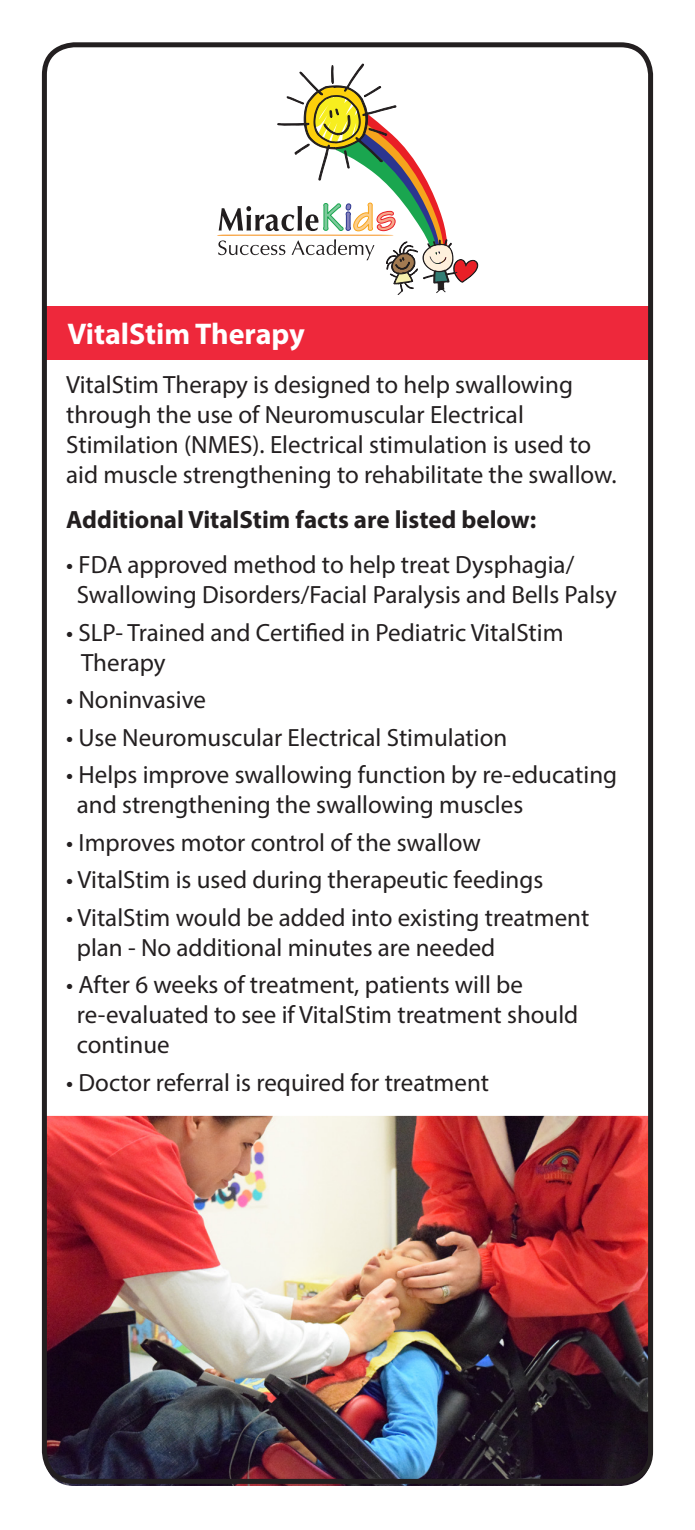
<style>
.page{position:relative;width:695px;height:1530px;background:#fff}
.page>*{position:absolute;margin:0;border:0;box-sizing:border-box;transform-origin:0 0}
.t1{font:700 30px "Myriad Pro";color:#fff}
.t2{font:25px/30px "Myriad Pro";color:#231f20}
.t3{font:700 25px "Myriad Pro";color:#231f20}
</style>
<div class="page">
<div style="left:44px;top:306px;width:609px;height:54px;background:#ee283b"></div>
<svg style="left:217px;top:64px;width:261px;height:231px"></svg>
<img style="left:48px;top:1116px;width:602px;height:370px">
<div style="left:42px;top:42px;width:611px;height:1442px;border:5px solid #231f20;border-radius:30px"></div>
<p class="t1" style="left:68px;top:314px;width:239px">VitalStim Therapy</p>
<p class="t2" style="left:66px;top:369px;width:508px">VitalStim Therapy is designed to help swallowing through the use of Neuromuscular Electrical</p>
<p class="t2" style="left:66px;top:429px;width:552px">Stimilation (NMES). Electrical stimulation is used to aid muscle strengthening to rehabilitate the swallow.</p>
<p class="t3" style="left:66px;top:503px;width:472px">Additional VitalStim facts are listed below:</p>
<p class="t2" style="left:66px;top:549px;width:509px">• FDA approved method to help treat Dysphagia/</p>
<p class="t2" style="left:77px;top:579px;width:541px">Swallowing Disorders/Facial Paralysis and Bells Palsy</p>
<p class="t2" style="left:66px;top:617px;width:499px">• SLP- Trained and Certified in Pediatric VitalStim</p>
<p class="t2" style="left:81px;top:647px;width:86px">Therapy</p>
<p class="t2" style="left:66px;top:684px;width:141px">• Noninvasive</p>
<p class="t2" style="left:66px;top:722px;width:443px">• Use Neuromuscular Electrical Stimulation</p>
<p class="t2" style="left:66px;top:759px;width:552px">• Helps improve swallowing function by re-educating</p>
<p class="t2" style="left:77px;top:789px;width:448px">and strengthening the swallowing muscles</p>
<p class="t2" style="left:66px;top:827px;width:416px">• Improves motor control of the swallow</p>
<p class="t2" style="left:66px;top:864px;width:479px">• VitalStim is used during therapeutic feedings</p>
<p class="t2" style="left:66px;top:902px;width:524px">• VitalStim would be added into existing treatment</p>
<p class="t2" style="left:77px;top:932px;width:420px">plan - No additional minutes are needed</p>
<p class="t2" style="left:66px;top:969px;width:458px">• After 6 weeks of treatment, patients will be</p>
<p class="t2" style="left:77px;top:999px;width:503px">re-evaluated to see if VitalStim treatment should</p>
<p class="t2" style="left:77px;top:1029px;width:94px">continue</p>
<p class="t2" style="left:66px;top:1067px;width:424px">• Doctor referral is required for treatment</p>
</div>
